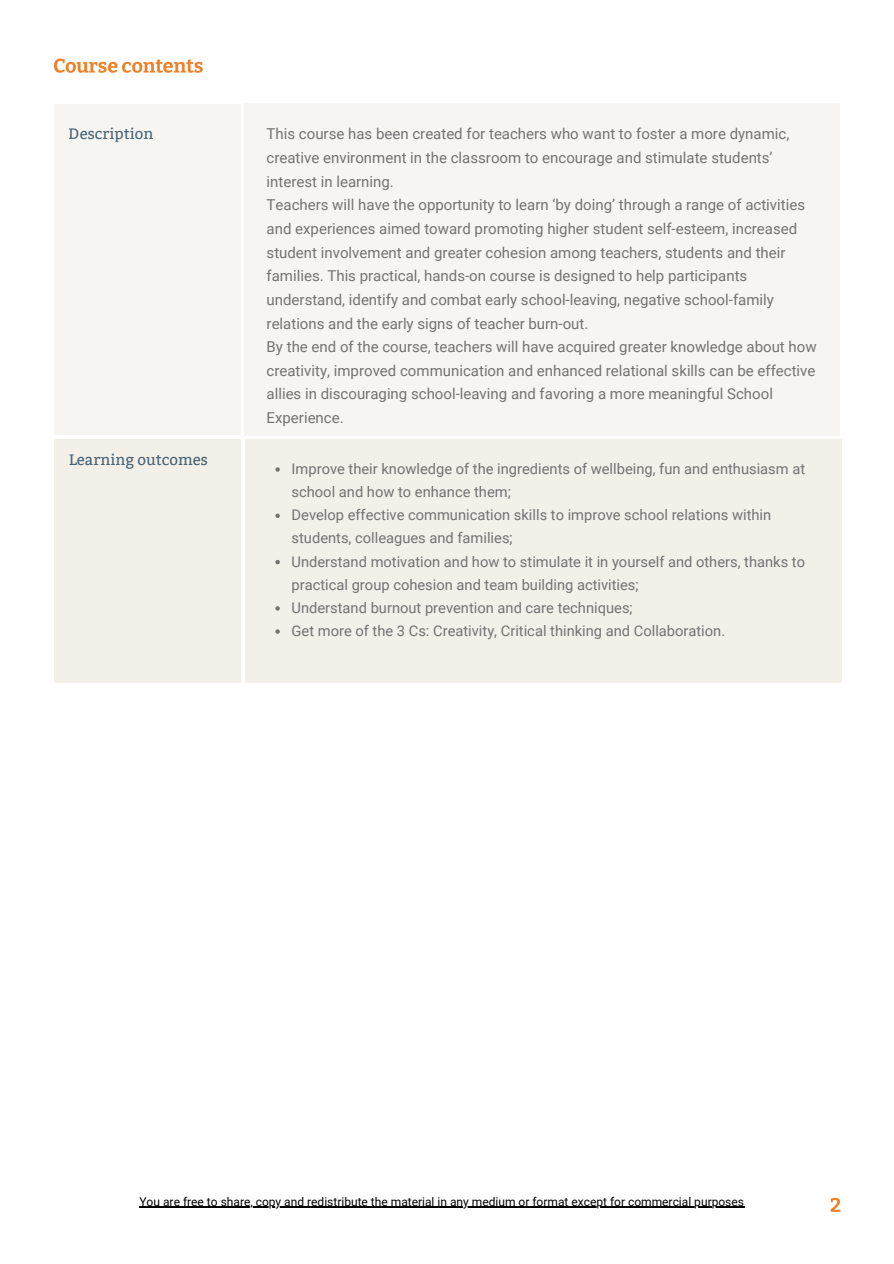
<style>
.page{position:relative;width:894px;height:1264px;background:#fff}
.page>*{position:absolute;margin:0;border:0;box-sizing:border-box;transform-origin:0 0}
.t1{font:15px/23.7px "Roboto";color:#737373}
.t2{font:15px "Bitter";color:#1e4157}
.t3{font:14.7px/23.1px "Roboto";color:#737373}
.t4{font:12px "Roboto";color:#000}
</style>
<div class="page">
<img style="left:53px;top:58px;width:789px;height:1154px">
<div style="left:55px;top:439px;width:186px;height:243px;background:#f3efe9"></div>
<div style="left:55px;top:104px;width:186px;height:331px;background:#f7f5f1"></div>
<div style="left:245px;top:103px;width:594px;height:332px;background:#f7f5f1"></div>
<div style="left:245px;top:439px;width:595px;height:243px;background:#f3efe9"></div>
<hr style="left:139px;top:1206px;width:605px;height:1px;background:#000">
<svg style="left:275px;top:467px;width:5px;height:4px"></svg>
<svg style="left:275px;top:513px;width:5px;height:5px"></svg>
<svg style="left:275px;top:560px;width:5px;height:4px"></svg>
<svg style="left:275px;top:606px;width:5px;height:4px"></svg>
<svg style="left:275px;top:629px;width:5px;height:4px"></svg>
<p class="t2" style="left:69px;top:124px;width:86px">Description</p>
<p class="t2" style="left:69px;top:451px;width:140px">Learning outcomes</p>
<p class="t1" style="left:266px;top:122px;width:524px">This course has been created for teachers who want to foster a more dynamic, creative environment in the classroom to encourage and stimulate students’ interest in learning.</p>
<p class="t1" style="left:266px;top:193px;width:540px">Teachers will have the opportunity to learn ‘by doing’ through a range of activities and experiences aimed toward promoting higher student self-esteem, increased student involvement and greater cohesion among teachers, students and their families. This practical, hands-on course is designed to help participants understand, identify and combat early school-leaving, negative school-family relations and the early signs of teacher burn-out.</p>
<p class="t1" style="left:266px;top:335px;width:551px">By the end of the course, teachers will have acquired greater knowledge about how creativity, improved communication and enhanced relational skills can be effective allies in discouraging school-leaving and favoring a more meaningful School Experience.</p>
<p class="t3" style="left:291px;top:457px;width:515px">Improve their knowledge of the ingredients of wellbeing, fun and enthusiasm at school and how to enhance them;</p>
<p class="t3" style="left:291px;top:503px;width:481px">Develop effective communication skills to improve school relations within students, colleagues and families;</p>
<p class="t3" style="left:291px;top:550px;width:515px">Understand motivation and how to stimulate it in yourself and others, thanks to practical group cohesion and team building activities;</p>
<p class="t3" style="left:291px;top:596px;width:342px">Understand burnout prevention and care techniques;</p>
<p class="t3" style="left:291px;top:619px;width:435px">Get more of the 3 Cs: Creativity, Critical thinking and Collaboration.</p>
<p class="t4" style="left:139px;top:1194px;width:606px">You are free to share, copy and redistribute the material in any medium or format except for commercial purposes</p>
</div>
